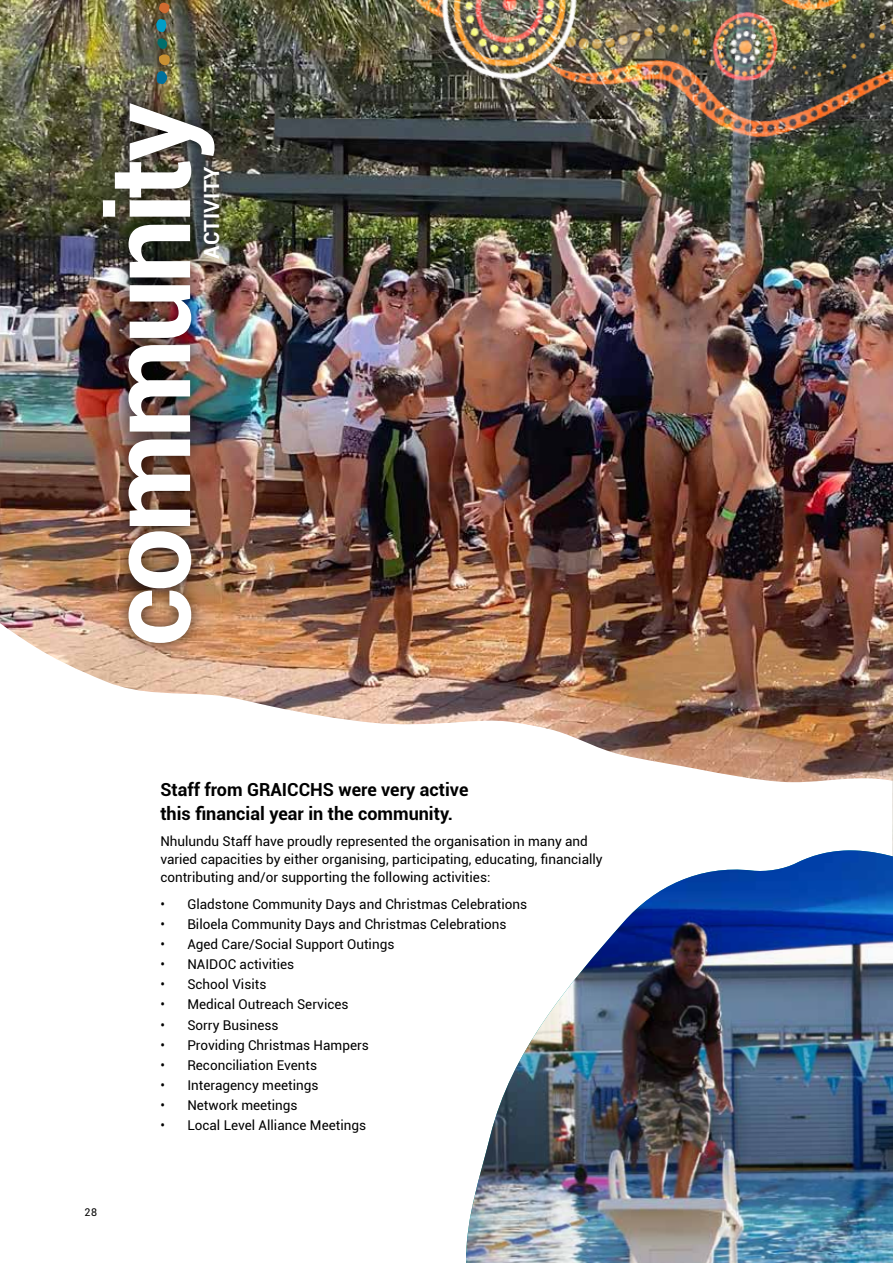
<style>
.page{position:relative;width:893px;height:1263px;background:#fff}
.page>*{position:absolute;margin:0;border:0;box-sizing:border-box;transform-origin:0 0}
.t1{font:700 114.45px "Roboto";letter-spacing:-.04em;color:#fff}
.t2{font:700 21px "Roboto";letter-spacing:.025em;color:#fff}
.t3{font:700 18px/24px "Roboto";color:#000}
.t4{font:13.5px/18px "Roboto";color:#000}
.t5{font:10.65px "Roboto";color:#000}
</style>
<div class="page">
<img style="left:0;top:345px;width:893px;height:438px">
<div style="left:88px;top:89px;width:142px;height:569px;background:#000;opacity:.71"></div>
<img style="left:466px;top:850px;width:427px;height:413px">
<img style="left:0;top:0;width:893px;height:345px">
<h1 class="t1" style="left:69px;top:646px;width:545px;rotate:-90deg">community</h1>
<h2 class="t2" style="left:197px;top:259px;width:94px;rotate:-90deg">ACTIVITY</h2>
<p class="t5" style="left:85px;top:1205px;width:14px">28</p>
<h3 class="t3" style="left:160px;top:777px;width:310px">Staff from GRAICCHS were very active this financial year in the community.</h3>
<p class="t4" style="left:160px;top:832px;width:444px">Nhulundu Staff have proudly represented the organisation in many and varied capacities by either organising, participating, educating, financially contributing and/or supporting the following activities:</p>
<p class="t4" style="left:160px;top:894px;width:368px">• Gladstone Community Days and Christmas Celebrations</p>
<p class="t4" style="left:160px;top:914px;width:348px">• Biloela Community Days and Christmas Celebrations</p>
<p class="t4" style="left:160px;top:935px;width:236px">• Aged Care/Social Support Outings</p>
<p class="t4" style="left:160px;top:955px;width:135px">• NAIDOC activities</p>
<p class="t4" style="left:160px;top:975px;width:108px">• School Visits</p>
<p class="t4" style="left:160px;top:995px;width:190px">• Medical Outreach Services</p>
<p class="t4" style="left:160px;top:1015px;width:120px">• Sorry Business</p>
<p class="t4" style="left:160px;top:1035px;width:210px">• Providing Christmas Hampers</p>
<p class="t4" style="left:160px;top:1055px;width:158px">• Reconciliation Events</p>
<p class="t4" style="left:160px;top:1075px;width:160px">• Interagency meetings</p>
<p class="t4" style="left:160px;top:1096px;width:139px">• Network meetings</p>
<p class="t4" style="left:160px;top:1116px;width:207px">• Local Level Alliance Meetings</p>
</div>
